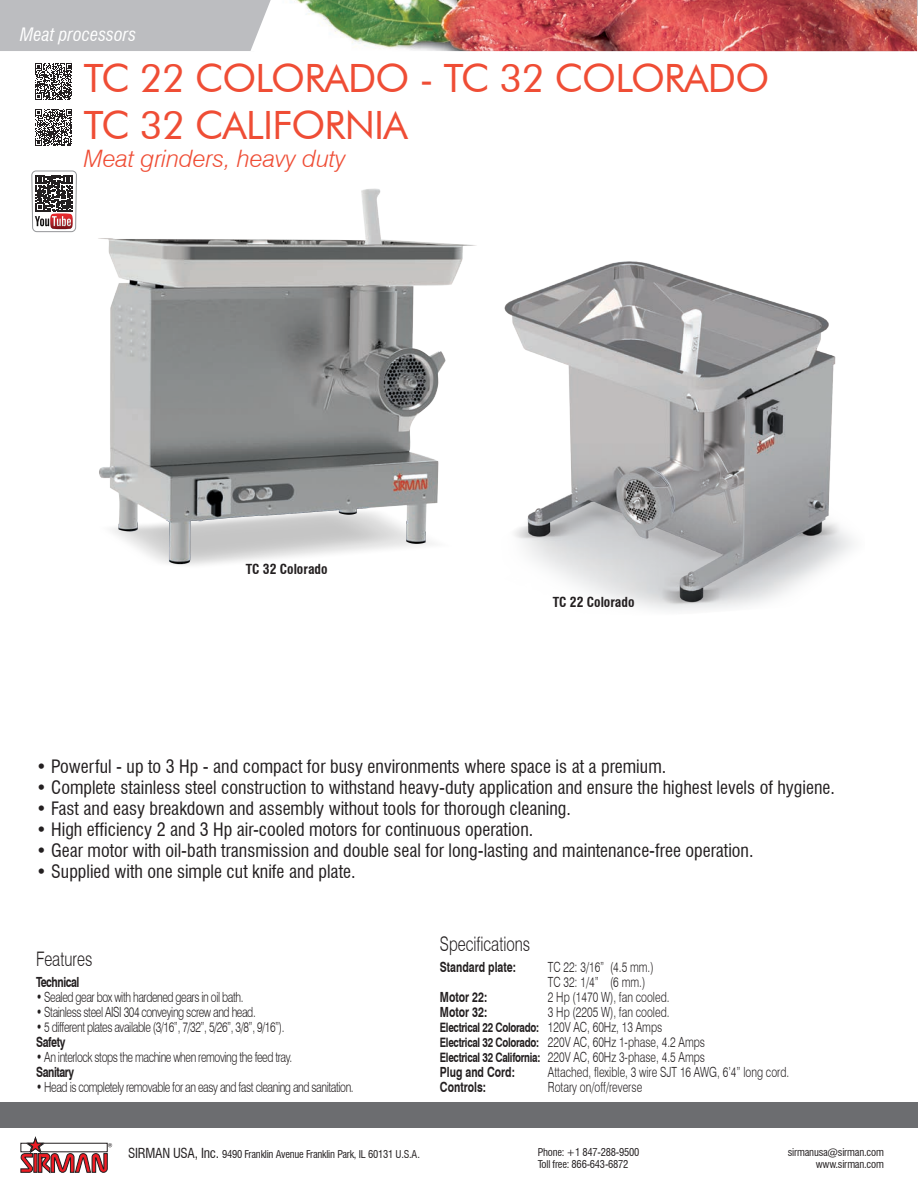
<style>
.page{position:relative;width:918px;height:1188px;background:#fff}
.page>*{position:absolute;margin:0;border:0;box-sizing:border-box;transform-origin:0 0}
.t1{font:39px/46.5px "Futura BT";letter-spacing:-.02em;color:#ef4d35}
.t2{font:italic 300 24px "Swiss 721 BT";color:#ef4d35}
.t3{font:300 19.95px "Swiss 721 BT";color:#231f20;scale:.75 1}
.t4{font:condensed 18px "Swiss 721 BT";color:#231f20}
.t5{font:italic condensed 18px "Swiss 721 BT";color:#fff}
.t6{font:300 13.95px/15px "Swiss 721 BT";letter-spacing:-.04em;color:#231f20;text-align:justify;scale:.75 1}
.t7{font:300 13.95px/15px "Swiss 721 BT";color:#231f20;scale:.75 1}
.t8{font:700 13.95px "Swiss 721 BT";color:#231f20;scale:.75 1}
.t9{font:700 13.95px "Swiss 721 BT";letter-spacing:-.04em;color:#231f20;scale:.75 1}
.t10{font:700 condensed 13.5px "Swiss 721 BT";color:#231f20}
.t11{font:700 13.05px "Swiss 721 BT";letter-spacing:-.03em;color:#231f20;scale:.75 1}
.t12{font:condensed 10.5px/12px "Swiss 721 BT";letter-spacing:-.02em;color:#231f20}
.s1{font-weight:300;font-size:13.95px}
.s2{font-weight:700;font-size:13.05px}
.s3{font-weight:700}
.s4{font-size:13.5px}
</style>
<div class="page">
<div style="left:0;top:1102px;width:917px;height:25px;background:#6c6d70"></div>
<svg style="left:917px;top:1102px;width:1px;height:25px"></svg>
<img style="left:296px;top:0;width:620px;height:51px">
<img style="left:98px;top:188px;width:378px;height:377px">
<img style="left:504px;top:261px;width:350px;height:350px">
<svg style="left:31px;top:63px;width:46px;height:170px"></svg>
<svg style="left:21px;top:1136px;width:91px;height:36px"></svg>
<div style="left:0;top:0;width:271px;height:51px;background:#bcbdc0"></div>
<svg style="left:916px;top:0;width:2px;height:51px"></svg>
<p class="t5" style="left:20px;top:24px;width:118px">Meat processors</p>
<h1 class="t1" style="left:84px;top:55px;width:687px">TC 22 COLORADO - TC 32 COLORADO<br>TC 32 CALIFORNIA</h1>
<h2 class="t2" style="left:84px;top:144px;width:263px">Meat grinders, heavy duty</h2>
<p class="t10" style="left:246px;top:560px;width:83px">TC 32 Colorado</p>
<p class="t10" style="left:553px;top:593px;width:83px">TC 22 Colorado</p>
<p class="t4" style="left:36px;top:755px;width:632px">• Powerful - up to 3 Hp - and compact for busy environments where space is at a premium.</p>
<p class="t4" style="left:36px;top:776px;width:800px">• Complete stainless steel construction to withstand heavy-duty application and ensure the highest levels of hygiene.</p>
<p class="t4" style="left:36px;top:797px;width:536px">• Fast and easy breakdown and assembly without tools for thorough cleaning.</p>
<p class="t4" style="left:36px;top:818px;width:499px">• High efficiency 2 and 3 Hp air-cooled motors for continuous operation.</p>
<p class="t4" style="left:36px;top:839px;width:719px">• Gear motor with oil-bath transmission and double seal for long-lasting and maintenance-free operation.</p>
<p class="t4" style="left:36px;top:860px;width:321px">• Supplied with one simple cut knife and plate.</p>
<p class="t3" style="left:36px;top:946px;width:77px">Features</p>
<p class="t9" style="left:36px;top:973px;width:59px">Technical</p>
<p class="t6" style="left:36px;top:989px;width:278px">• Sealed gear box with hardened gears in oil bath.</p>
<p class="t6" style="left:36px;top:1004px;width:294px">• Stainless steel AISI 304 conveying screw and head.</p>
<p class="t6" style="left:36px;top:1019px;width:333px">• 5 different plates available (3/16”, 7/32”, 5/26”, 3/8”, 9/16”).</p>
<p class="t8" style="left:36px;top:1033px;width:40px">Safety</p>
<p class="t6" style="left:36px;top:1049px;width:343px">• An interlock stops the machine when removing the feed tray.</p>
<p class="t9" style="left:36px;top:1063px;width:52px">Sanitary</p>
<p class="t6" style="left:36px;top:1079px;width:425px">• Head is completely removable for an easy and fast cleaning and sanitation.</p>
<p class="t3" style="left:440px;top:931px;width:122px">Specifications</p>
<p class="t8" style="left:440px;top:958px;width:103px">Standard plate:</p>
<p class="t7" style="left:548px;top:959px;width:143px">TC 22: 3/16” (4.5 mm.)<br>TC 32: 1/4” (6 mm.)</p>
<p class="t8" style="left:440px;top:988px;width:65px">Motor 22:</p>
<p class="t7" style="left:548px;top:989px;width:164px">2 Hp (1470 W), fan cooled.</p>
<p class="t8" style="left:440px;top:1003px;width:65px">Motor 32:</p>
<p class="t7" style="left:548px;top:1004px;width:164px">3 Hp (2205 W), fan cooled.</p>
<p class="t11" style="left:440px;top:1019px;width:298px">Electrical 22 Colorado: <span class="s1">120V AC, 60Hz, 13 Amps</span></p>
<p class="t6" style="left:440px;top:1034px;width:355px"><span class="s2">Electrical 32 Colorado:</span> 220V AC, 60Hz 1-phase, 4.2 Amps <span class="s2">Electrical 32 California:</span> 220V AC, 60Hz 3-phase, 4.5 Amps <span class="s3">Plug and Cord:</span></p>
<p class="t7" style="left:548px;top:1064px;width:323px">Attached, flexible, 3 wire SJT 16 AWG, 6’4” long cord.</p>
<p class="t8" style="left:440px;top:1078px;width:63px">Controls:</p>
<p class="t7" style="left:548px;top:1079px;width:127px">Rotary on/off/reverse</p>
<p class="t12" style="left:128px;top:1148px;width:293px"><span class="s4">SIRMAN USA, Inc.</span> 9490 Franklin Avenue Franklin Park, IL 60131 U.S.A.</p>
<p class="t12" style="left:538px;top:1146px;width:103px">Phone: +1 847-288-9500<br>Toll free: 866-643-6872</p>
<p class="t12" style="left:788px;top:1146px;width:98px;text-align:right">sirmanusa@sirman.com www.sirman.com</p>
</div>
